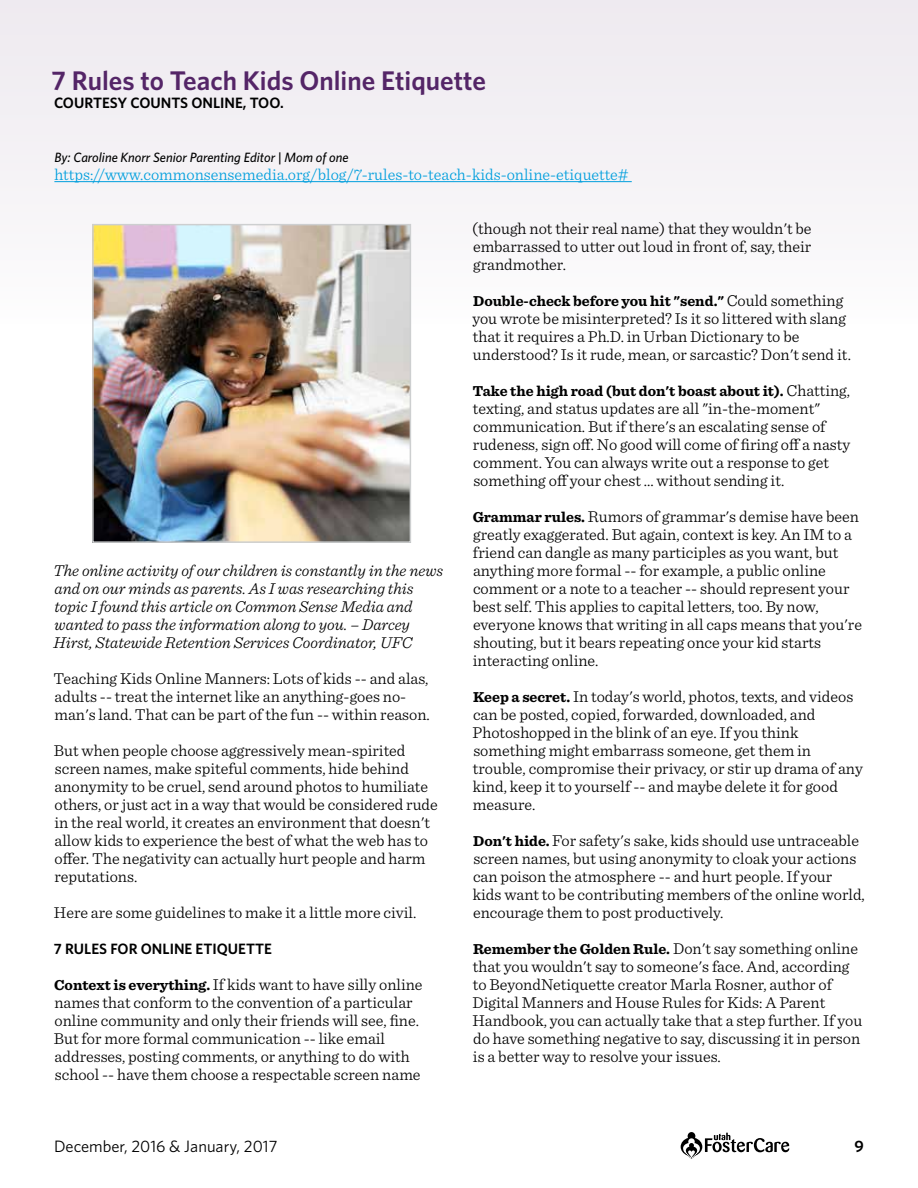
<style>
.page{position:relative;width:918px;height:1188px;background:#fff}
.page>*{position:absolute;margin:0;border:0;box-sizing:border-box;transform-origin:0 0}
.t1{font:600 27px "Whitney";color:#542567}
.t2{font:300 16.5px/18px "Sentinel";color:#000}
.t3{font:italic 300 16.5px/18px "Sentinel";color:#000}
.t4{font:300 16.5px "Sentinel";color:#009edd}
.t5{font:16.5px "Whitney";color:#000}
.t6{font:600 16.5px "Whitney";color:#000}
.t7{font:700 15px "Sentinel";color:#000}
.t8{font:600 15px "Whitney";color:#000}
.t9{font:italic 500 13.5px "Whitney";color:#000}
.s1{font-weight:700;font-size:15px}
.s2{font-weight:300;font-size:16.5px}
</style>
<div class="page">
<div style="left:0;top:0;width:918px;height:324px;background:#f4f1f5"></div>
<svg style="left:681px;top:1132px;width:108px;height:27px"></svg>
<hr style="left:54px;top:181px;width:578px;height:1px;background:#009edd">
<img style="left:95px;top:227px;width:313px;height:313px">
<div style="left:92px;top:224px;width:319px;height:319px;border:2px solid #cdcfd0"></div>
<h1 class="t1" style="left:52px;top:63px;width:436px">7 Rules to Teach Kids Online Etiquette</h1>
<p class="t8" style="left:54px;top:93px;width:231px">COURTESY COUNTS ONLINE, TOO.</p>
<p class="t9" style="left:54px;top:148px;width:296px">By: Caroline Knorr Senior Parenting Editor | Mom of one</p>
<p class="t4" style="left:54px;top:162px;width:576px">https://www.commonsensemedia.org/blog/7-rules-to-teach-kids-online-etiquette#</p>
<p class="t3" style="left:53px;top:560px;width:392px">The online activity of our children is constantly in the news and on our minds as parents. As I was researching this topic I found this article on Common Sense Media and wanted to pass the information along to you. – Darcey Hirst, Statewide Retention Services Coordinator, UFC</p>
<p class="t2" style="left:53px;top:668px;width:378px">Teaching Kids Online Manners: Lots of kids -- and alas, adults -- treat the internet like an anything-goes no&shy;man's land. That can be part of the fun -- within reason.</p>
<p class="t2" style="left:54px;top:740px;width:385px">But when people choose aggressively mean-spirited screen names, make spiteful comments, hide behind anonymity to be cruel, send around photos to humiliate others, or just act in a way that would be considered rude in the real world, it creates an environment that doesn't allow kids to experience the best of what the web has to offer. The negativity can actually hurt people and harm reputations.</p>
<p class="t2" style="left:54px;top:902px;width:364px">Here are some guidelines to make it a little more civil.</p>
<p class="t8" style="left:54px;top:939px;width:220px">7 RULES FOR ONLINE ETIQUETTE</p>
<p class="t2" style="left:54px;top:974px;width:370px"><span class="s1">Context is everything.</span> If kids want to have silly online names that conform to the convention of a particular online community and only their friends will see, fine.<br>But for more formal communication -- like email addresses, posting comments, or anything to do with school -- have them choose a respectable screen name</p>
<p class="t2" style="left:472px;top:218px;width:341px;text-align:justify">(though not their real name) that they wouldn't be embarrassed to utter out loud in front of, say, their grandmother.</p>
<p class="t7" style="left:473px;top:289px;width:372px">Double-check before you hit "send." <span class="s2">Could something</span></p>
<p class="t2" style="left:472px;top:308px;width:380px">you wrote be misinterpreted? Is it so littered with slang that it requires a Ph.D. in Urban Dictionary to be understood? Is it rude, mean, or sarcastic? Don't send it.</p>
<p class="t7" style="left:473px;top:379px;width:379px">Take the high road (but don't boast about it). <span class="s2">Chatting,</span></p>
<p class="t2" style="left:473px;top:398px;width:379px">texting, and status updates are all "in-the-moment" communication. But if there's an escalating sense of rudeness, sign off. No good will come of firing off a nasty comment. You can always write out a response to get something off your chest ... without sending it.</p>
<p class="t2" style="left:473px;top:506px;width:391px"><span class="s1">Grammar rules.</span> Rumors of grammar's demise have been greatly exaggerated. But again, context is key. An IM to a friend can dangle as many participles as you want, but anything more formal -- for example, a public online comment or a note to a teacher -- should represent your best self. This applies to capital letters, too. By now, everyone knows that writing in all caps means that you're shouting, but it bears repeating once your kid starts interacting online.</p>
<p class="t2" style="left:472px;top:686px;width:392px"><span class="s1">Keep a secret.</span> In today's world, photos, texts, and videos can be posted, copied, forwarded, downloaded, and Photoshopped in the blink of an eye. If you think something might embarrass someone, get them in trouble, compromise their privacy, or stir up drama of any kind, keep it to yourself -- and maybe delete it for good measure.</p>
<p class="t2" style="left:473px;top:830px;width:394px"><span class="s1">Don't hide.</span> For safety's sake, kids should use untraceable screen names, but using anonymity to cloak your actions can poison the atmosphere -- and hurt people. If your kids want to be contributing members of the online world, encourage them to post productively.</p>
<p class="t2" style="left:472px;top:938px;width:391px"><span class="s1">Remember the Golden Rule.</span> Don't say something online that you wouldn't say to someone's face. And, according to BeyondNetiquette creator Marla Rosner, author of Digital Manners and House Rules for Kids: A Parent Handbook, you can actually take that a step further. If you do have something negative to say, discussing it in person is a better way to resolve your issues.</p>
<p class="t5" style="left:54px;top:1135px;width:225px">December, 2016 &amp; January, 2017</p>
<p class="t6" style="left:855px;top:1135px;width:11px">9</p>
</div>
